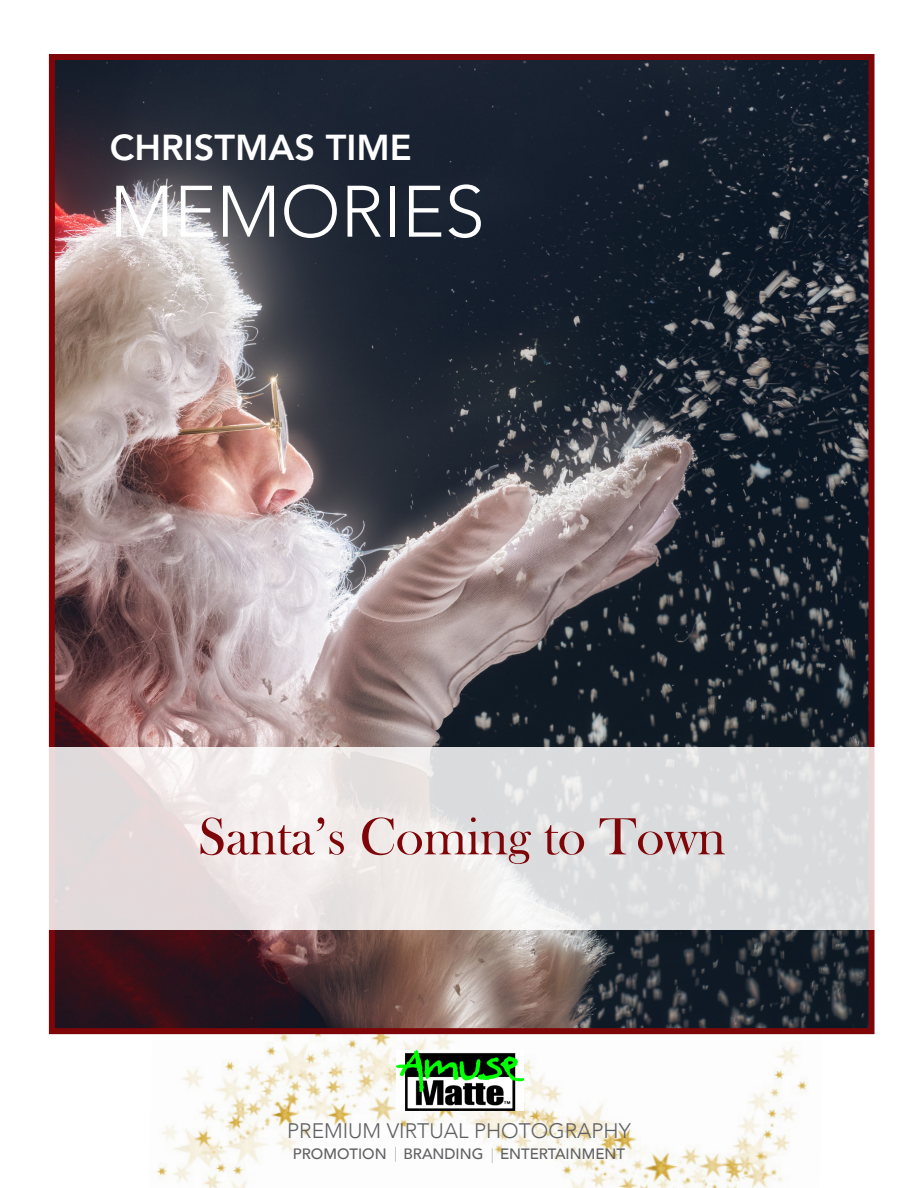
<style>
.page{position:relative;width:918px;height:1188px;background:#fff}
.page>*{position:absolute;margin:0;border:0;box-sizing:border-box;transform-origin:0 0}
.t1{font:300 72px "Avenir";color:#fff}
.t2{font:54px "Bask Old Face";color:#7f0608}
.t3{font:800 36px "Avenir";color:#fff}
.t4{font:300 21px "Avenir";color:#616164}
.t5{font:500 15px "Avenir";color:#616164}
</style>
<div class="page">
<img style="left:149px;top:1034px;width:674px;height:154px">
<img style="left:56px;top:61px;width:811px;height:966px">
<div style="left:49px;top:54px;width:825px;height:980px;border:6px solid #7f0608"></div>
<svg style="left:492px;top:1148px;width:1px;height:15px"></svg>
<svg style="left:395px;top:1147px;width:1px;height:15px"></svg>
<img style="left:396px;top:1050px;width:127px;height:61px">
<svg style="left:49px;top:748px;width:826px;height:182px;background:#e4e1e2"></svg>
<p class="t3" style="left:110px;top:120px;width:304px">CHRISTMAS TIME</p>
<p class="t1" style="left:110px;top:169px;width:376px">MEMORIES</p>
<p class="t2" style="left:198px;top:807px;width:529px">Santa’s Coming to Town</p>
<p class="t4" style="left:287px;top:1118px;width:345px">PREMIUM VIRTUAL PHOTOGRAPHY</p>
<p class="t5" style="left:293px;top:1140px;width:334px">PROMOTION BRANDING ENTERTAINMENT</p>
</div>
